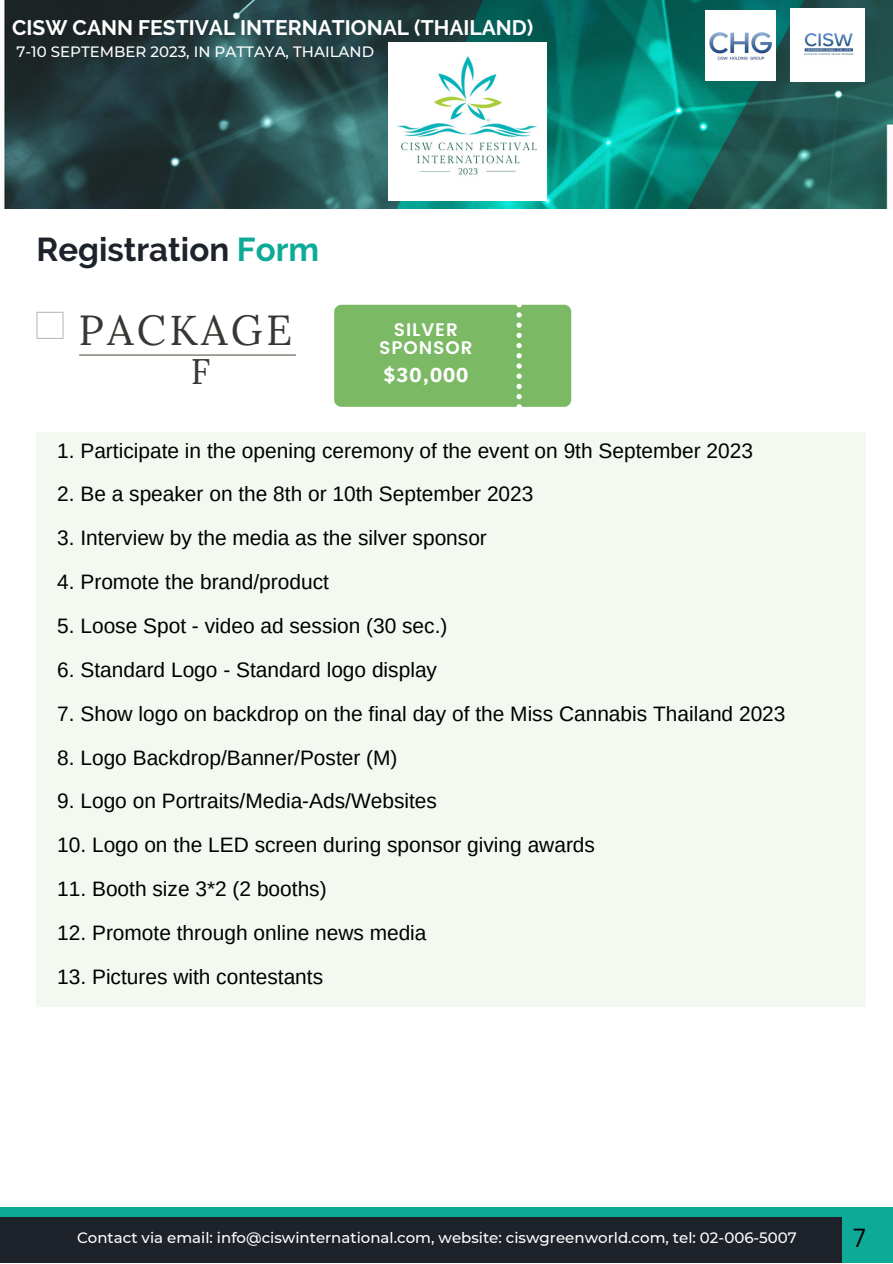
<style>
.page{position:relative;width:893px;height:1264px;background:#fff}
.page>*{position:absolute;margin:0;border:0;box-sizing:border-box;transform-origin:0 0}
.t1{font:41.85px "Lora";letter-spacing:.08em;color:#383733}
.t2{font:35.4px "Lora";color:#383733}
.t3{font:700 33px "Raleway";color:#1e232b}
.t4{font:25.5px "Canva Sans";color:#000}
.t5{font:700 21px "Raleway";color:#fff}
.t6{font:20.85px "Arimo";color:#000}
.t7{font:700 20.1px "Anuphan";color:#fff}
.t8{font:600 18.15px/18.1px "Poppins";letter-spacing:.05em;color:#fff;text-align:center}
.t9{font:500 15px "Montserrat";color:#fff}
.s1{color:#0eaa98}
</style>
<div class="page">
<div style="left:0;top:1207px;width:892px;height:55px;background:#0eaa98"></div>
<div style="left:0;top:1217px;width:841px;height:45px;background:#1e232b"></div>
<svg style="left:36px;top:312px;width:27px;height:27px"></svg>
<hr style="left:80px;top:354px;width:215px;height:1px;background:#696154">
<div style="left:334px;top:305px;width:237px;height:102px;background:#7cb965"></div>
<div style="left:36px;top:432px;width:830px;height:574px;background:#f3f8f1"></div>
<img style="left:4px;top:0;width:888px;height:208px">
<img style="left:705px;top:11px;width:70px;height:70px">
<img style="left:790px;top:8px;width:74px;height:73px">
<img style="left:388px;top:43px;width:158px;height:157px">
<p class="t5" style="left:12px;top:16px;width:522px">CISW CANN FESTIVAL INTERNATIONAL (THAILAND)</p>
<p class="t9" style="left:17px;top:43px;width:359px">7-10 SEPTEMBER 2023, IN PATTAYA, THAILAND</p>
<h3 class="t3" style="left:36px;top:230px;width:284px">Registration <span class="s1">Form</span></h3>
<h1 class="t1" style="left:78px;top:303px;width:215px">PACKAGE</h1>
<h2 class="t2" style="left:191px;top:349px;width:21px">F</h2>
<p class="t8" style="left:379px;top:321px;width:95px">SILVER<br>SPONSOR</p>
<p class="t7" style="left:383px;top:361px;width:86px">$30,000</p>
<p class="t6" style="left:57px;top:438px;width:697px">1. Participate in the opening ceremony of the event on 9th September 2023</p>
<p class="t6" style="left:57px;top:482px;width:477px">2. Be a speaker on the 8th or 10th September 2023</p>
<p class="t6" style="left:57px;top:526px;width:431px">3. Interview by the media as the silver sponsor</p>
<p class="t6" style="left:57px;top:570px;width:273px">4. Promote the brand/product</p>
<p class="t6" style="left:57px;top:614px;width:392px">5. Loose Spot - video ad session (30 sec.)</p>
<p class="t6" style="left:57px;top:658px;width:381px">6. Standard Logo - Standard logo display</p>
<p class="t6" style="left:57px;top:701px;width:729px">7. Show logo on backdrop on the final day of the Miss Cannabis Thailand 2023</p>
<p class="t6" style="left:57px;top:745px;width:342px">8. Logo Backdrop/Banner/Poster (M)</p>
<p class="t6" style="left:57px;top:789px;width:381px">9. Logo on Portraits/Media-Ads/Websites</p>
<p class="t6" style="left:57px;top:833px;width:539px">10. Logo on the LED screen during sponsor giving awards</p>
<p class="t6" style="left:57px;top:877px;width:271px">11. Booth size 3*2 (2 booths)</p>
<p class="t6" style="left:57px;top:921px;width:371px">12. Promote through online news media</p>
<p class="t6" style="left:57px;top:965px;width:267px">13. Pictures with contestants</p>
<p class="t9" style="left:77px;top:1228px;width:721px">Contact via email: info@ciswinternational.com, website: ciswgreenworld.com, tel: 02-006-5007</p>
<p class="t4" style="left:853px;top:1219px;width:14px">7</p>
</div>
